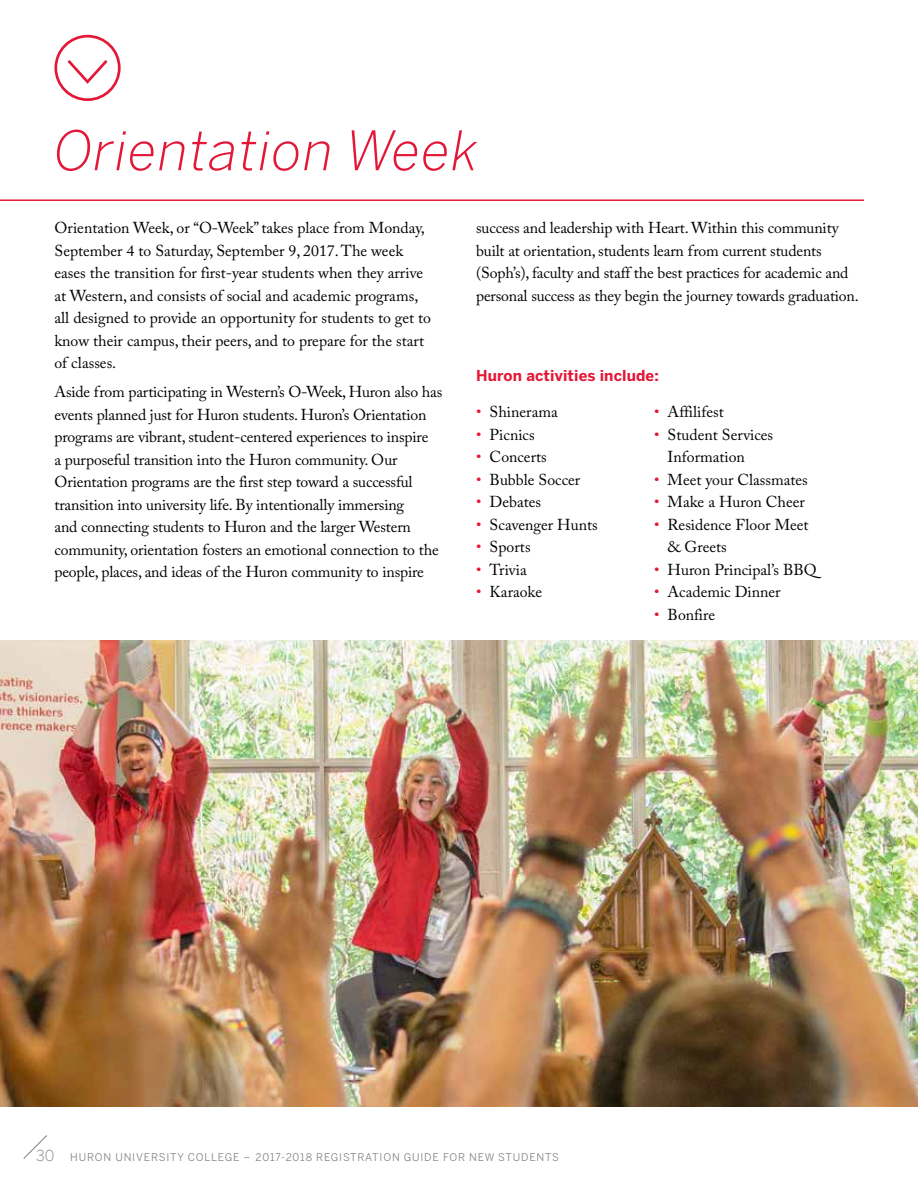
<style>
.page{position:relative;width:918px;height:1188px;background:#fff}
.page>*{position:absolute;margin:0;border:0;box-sizing:border-box;transform-origin:0 0}
.t1{font:italic 300 54px "Benton Sans";letter-spacing:.02em;color:#e31838}
.t2{font:15.75px/22.5px "Adobe Caslon Pro";letter-spacing:-.01em;color:#000}
.t3{font:700 15px "Benton Sans";letter-spacing:.01em;color:#e31838}
.t4{font:10.5px "Benton Sans";letter-spacing:.08em;color:#7c8180}
.s1{color:#e31838}
.s2{font-weight:300;font-size:15px}
</style>
<div class="page">
<svg style="left:23px;top:1135px;width:24px;height:24px"></svg>
<div style="left:54px;top:35px;width:67px;height:66px;border:3px solid #e31838;border-radius:50%"></div>
<svg style="left:67px;top:60px;width:41px;height:24px"></svg>
<hr style="left:0;top:199px;width:864px;height:2px;background:#e31838">
<img style="left:0;top:640px;width:918px;height:467px">
<h1 class="t1" style="left:54px;top:119px;width:426px">Orientation Week</h1>
<p class="t2" style="left:54px;top:216px;width:378px">Orientation Week, or “O-Week” takes place from Monday, September 4 to Saturday, September 9, 2017. The week eases the transition for first-year students when they arrive at Western, and consists of social and academic programs, all designed to provide an opportunity for students to get to know their campus, their peers, and to prepare for the start of classes.</p>
<p class="t2" style="left:54px;top:381px;width:389px">Aside from participating in Western’s O-Week, Huron also has events planned just for Huron students. Huron’s Orientation programs are vibrant, student-centered experiences to inspire<br>a purposeful transition into the Huron community. Our Orientation programs are the first step toward a successful transition into university life. By intentionally immersing<br>and connecting students to Huron and the larger Western community, orientation fosters an emotional connection to the people, places, and ideas of the Huron community to inspire</p>
<p class="t2" style="left:476px;top:217px;width:384px">success and leadership with Heart. Within this community built at orientation, students learn from current students (Soph’s), faculty and staff the best practices for academic and personal success as they begin the journey towards graduation.</p>
<p class="t3" style="left:476px;top:367px;width:184px">Huron activities include:</p>
<p class="t2" style="left:476px;top:400px;width:83px"><span class="s1">•</span> Shinerama</p>
<p class="t2" style="left:476px;top:423px;width:60px"><span class="s1">•</span> Picnics</p>
<p class="t2" style="left:476px;top:445px;width:72px"><span class="s1">•</span> Concerts</p>
<p class="t2" style="left:476px;top:468px;width:106px"><span class="s1">•</span> Bubble Soccer</p>
<p class="t2" style="left:476px;top:490px;width:67px"><span class="s1">•</span> Debates</p>
<p class="t2" style="left:476px;top:513px;width:123px"><span class="s1">•</span> Scavenger Hunts</p>
<p class="t2" style="left:476px;top:535px;width:56px"><span class="s1">•</span> Sports</p>
<p class="t2" style="left:476px;top:558px;width:52px"><span class="s1">•</span> Trivia</p>
<p class="t2" style="left:476px;top:580px;width:67px"><span class="s1">•</span> Karaoke</p>
<p class="t2" style="left:654px;top:400px;width:71px"><span class="s1">•</span> Affilifest</p>
<p class="t2" style="left:668px;top:423px;width:107px;text-indent:-13px"><span class="s1">•</span> Student Services<br>Information</p>
<p class="t2" style="left:654px;top:468px;width:155px"><span class="s1">•</span> Meet your Classmates</p>
<p class="t2" style="left:654px;top:490px;width:152px"><span class="s1">•</span> Make a Huron Cheer</p>
<p class="t2" style="left:668px;top:513px;width:142px;text-indent:-13px"><span class="s1">•</span> Residence Floor Meet &amp; Greets</p>
<p class="t2" style="left:654px;top:558px;width:164px"><span class="s1">•</span> Huron Principal’s BBQ</p>
<p class="t2" style="left:654px;top:581px;width:128px"><span class="s1">•</span> Academic Dinner</p>
<p class="t2" style="left:654px;top:603px;width:62px"><span class="s1">•</span> Bonfire</p>
<p class="t4" style="left:36px;top:1151px;width:524px"><span class="s2">30</span> HURON UNIVERSITY COLLEGE – 2017-2018 REGISTRATION GUIDE FOR NEW STUDENTS</p>
</div>
